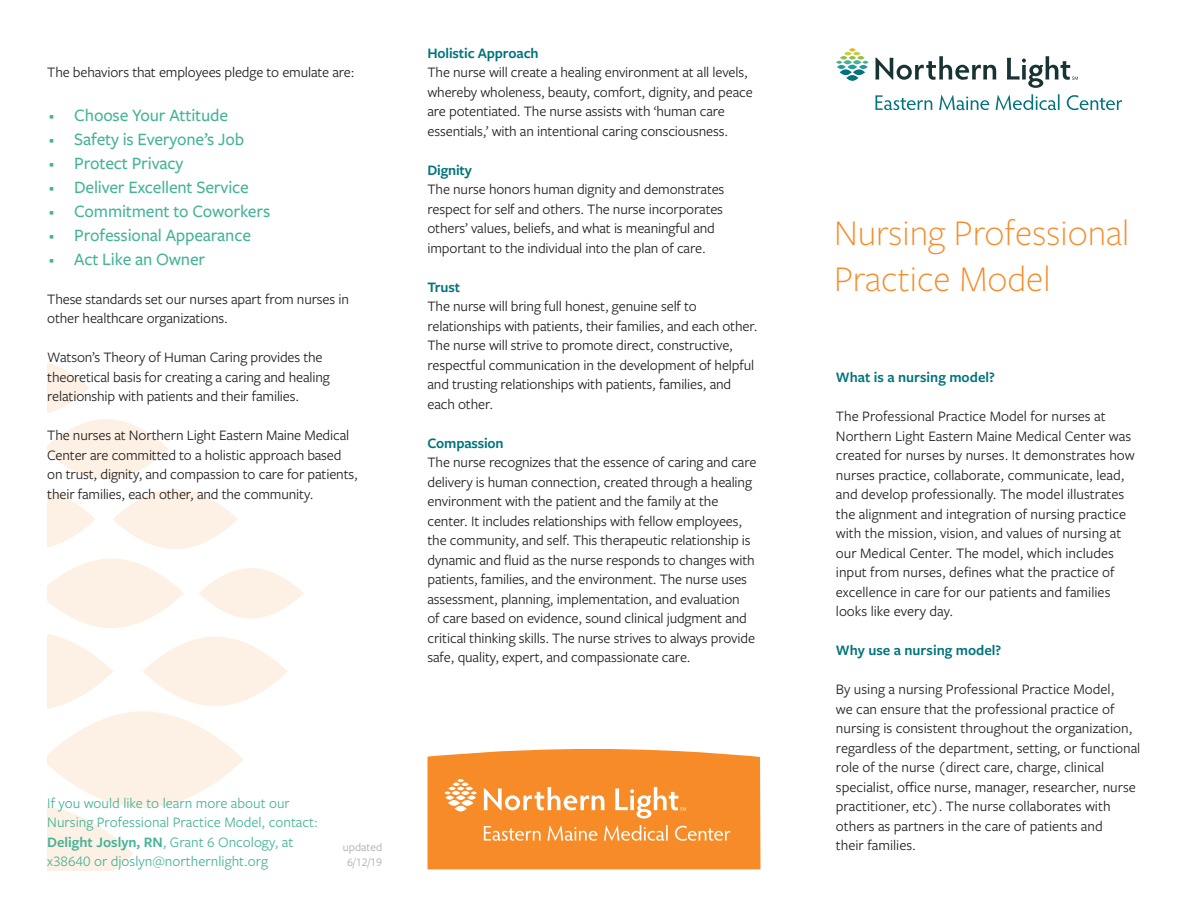
<style>
.page{position:relative;width:1188px;height:918px;background:#fff}
.page>*{position:absolute;margin:0;border:0;box-sizing:border-box;transform-origin:0 0}
._30_36_headline_-_li{font:300 37.5px/46.5px "Freight Sans Pro";color:#f68b27}
.t1{font:500 18px "Freight Sans Pro";letter-spacing:-.01em;color:#44b397}
._10_13_Body_copy_-_b{font:15px/19.5px "Freight Sans Pro";letter-spacing:-.01em;color:#231f20}
._8_10_legal_-_semibo{font:15px/19.5px "Freight Sans Pro";color:#44b397}
._10_13_Body_copy_-_b-2{font:600 15px "Freight Sans Pro";letter-spacing:-.01em;color:#00737b}
._8_10_legal_-_semibo-2{font:12px "Freight Sans Pro";color:#a8a9ad}
.s1{font-weight:600}
</style>
<div class="page">
<svg style="left:846px;top:75px;width:12px;height:6px"></svg>
<svg style="left:853px;top:69px;width:12px;height:6px"></svg>
<svg style="left:840px;top:69px;width:12px;height:6px"></svg>
<svg style="left:836px;top:48px;width:33px;height:21px"></svg>
<svg style="left:875px;top:94px;width:247px;height:16px"></svg>
<svg style="left:875px;top:56px;width:203px;height:32px"></svg>
<svg style="left:427px;top:749px;width:333px;height:120px;background:#f6953b"></svg>
<svg style="left:47px;top:362px;width:257px;height:509px"></svg>
<p class="_10_13_Body_copy_-_b" style="left:47px;top:62px;width:309px">The behaviors that employees pledge to emulate are:</p>
<p class="t1" style="left:47px;top:103px;width:182px">• Choose Your Attitude</p>
<p class="t1" style="left:47px;top:127px;width:199px">• Safety is Everyone’s Job</p>
<p class="t1" style="left:47px;top:151px;width:138px">• Protect Privacy</p>
<p class="t1" style="left:47px;top:175px;width:203px">• Deliver Excellent Service</p>
<p class="t1" style="left:47px;top:199px;width:225px">• Commitment to Coworkers</p>
<p class="t1" style="left:47px;top:223px;width:205px">• Professional Appearance</p>
<p class="t1" style="left:47px;top:247px;width:160px">• Act Like an Owner</p>
<p class="_10_13_Body_copy_-_b" style="left:47px;top:288px;width:303px">These standards set our nurses apart from nurses in other healthcare organizations.</p>
<p class="_10_13_Body_copy_-_b" style="left:47px;top:347px;width:284px">Watson’s Theory of Human Caring provides the theoretical basis for creating a caring and healing relationship with patients and their families.</p>
<p class="_10_13_Body_copy_-_b" style="left:47px;top:425px;width:312px">The nurses at Northern Light Eastern Maine Medical Center are committed to a holistic approach based on trust, dignity, and compassion to care for patients, their families, each other, and the community.</p>
<p class="_10_13_Body_copy_-_b-2" style="left:428px;top:43px;width:113px">Holistic Approach</p>
<p class="_10_13_Body_copy_-_b" style="left:428px;top:62px;width:327px">The nurse will create a healing environment at all levels, whereby wholeness, beauty, comfort, dignity, and peace are potentiated. The nurse assists with ‘human care essentials,’ with an intentional caring consciousness.</p>
<p class="_10_13_Body_copy_-_b-2" style="left:428px;top:160px;width:46px">Dignity</p>
<p class="_10_13_Body_copy_-_b" style="left:428px;top:179px;width:298px">The nurse honors human dignity and demonstrates respect for self and others. The nurse incorporates others’ values, beliefs, and what is meaningful and important to the individual into the plan of care.</p>
<p class="_10_13_Body_copy_-_b-2" style="left:428px;top:277px;width:34px">Trust</p>
<p class="_10_13_Body_copy_-_b" style="left:428px;top:296px;width:331px">The nurse will bring full honest, genuine self to relationships with patients, their families, and each other.</p>
<p class="_10_13_Body_copy_-_b" style="left:428px;top:335px;width:328px">The nurse will strive to promote direct, constructive, respectful communication in the development of helpful and trusting relationships with patients, families, and each other.</p>
<p class="_10_13_Body_copy_-_b-2" style="left:428px;top:433px;width:78px">Compassion</p>
<p class="_10_13_Body_copy_-_b" style="left:428px;top:452px;width:331px">The nurse recognizes that the essence of caring and care delivery is human connection, created through a healing environment with the patient and the family at the center. It includes relationships with fellow employees, the community, and self. This therapeutic relationship is dynamic and fluid as the nurse responds to changes with patients, families, and the environment. The nurse uses assessment, planning, implementation, and evaluation<br>of care based on evidence, sound clinical judgment and critical thinking skills. The nurse strives to always provide safe, quality, expert, and compassionate care.</p>
<p class="_8_10_legal_-_semibo" style="left:47px;top:792px;width:272px">If you would like to learn more about our<br>Nursing Professional Practice Model, contact:</p>
<p class="_8_10_legal_-_semibo" style="left:47px;top:831px;width:248px"><span class="s1">Delight Joslyn, RN</span>, Grant 6 Oncology, at x38640 or djoslyn@northernlight.org</p>
<p class="_8_10_legal_-_semibo-2" style="left:343px;top:839px;width:41px">updated</p>
<p class="_8_10_legal_-_semibo-2" style="left:347px;top:854px;width:36px">6/12/19</p>
<p class="_30_36_headline_-_li" style="left:834px;top:208px;width:297px">Nursing Professional<br>Practice Model</p>
<p class="_10_13_Body_copy_-_b-2" style="left:836px;top:367px;width:161px">What is a nursing model?</p>
<p class="_10_13_Body_copy_-_b" style="left:836px;top:406px;width:300px">The Professional Practice Model for nurses at Northern Light Eastern Maine Medical Center was created for nurses by nurses. It demonstrates how nurses practice, collaborate, communicate, lead, and develop professionally. The model illustrates the alignment and integration of nursing practice with the mission, vision, and values of nursing at our Medical Center. The model, which includes input from nurses, defines what the practice of excellence in care for our patients and families looks like every day.</p>
<p class="_10_13_Body_copy_-_b-2" style="left:836px;top:640px;width:167px">Why use a nursing model?</p>
<p class="_10_13_Body_copy_-_b" style="left:836px;top:679px;width:306px">By using a nursing Professional Practice Model,<br>we can ensure that the professional practice of nursing is consistent throughout the organization, regardless of the department, setting, or functional role of the nurse (direct care, charge, clinical specialist, office nurse, manager, researcher, nurse practitioner, etc). The nurse collaborates with others as partners in the care of patients and<br>their families.</p>
</div>
